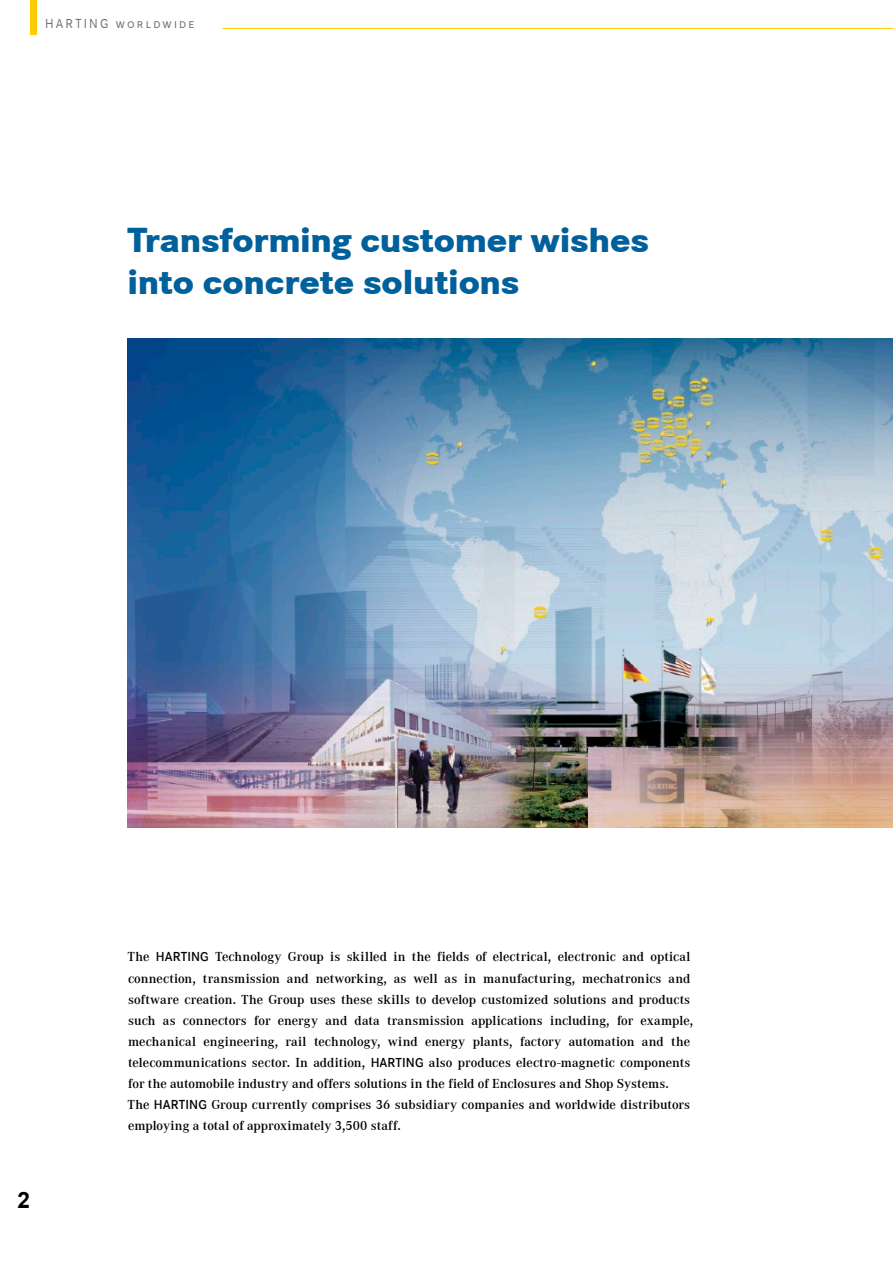
<style>
.page{position:relative;width:893px;height:1263px;background:#fff}
.page>*{position:absolute;margin:0;border:0;box-sizing:border-box;transform-origin:0 0}
.t1{font:800 36px/42px "Corporate S";letter-spacing:-.005em;color:#00609b}
.t2{font:700 22.5px "Arial";color:#000}
.t3{font:600 13.5px/21px "Corporate A";letter-spacing:.005em;color:#000}
.t4{font:13.5px "Corporate SSC";letter-spacing:.16em;color:#6f7172}
.s1{font-family:"Corporate SSC"}
</style>
<div class="page">
<img style="left:128px;top:339px;width:765px;height:489px">
<div style="left:30px;top:0;width:7px;height:34px;background:#fecc00"></div>
<hr style="left:223px;top:28px;width:670px;height:1px;background:#fecc00">
<p class="t4" style="left:45px;top:15px;width:151px">HARTING worldwide</p>
<h1 class="t1" style="left:128px;top:223px;width:523px">Transforming customer wishes into concrete solutions</h1>
<h2 class="t2" style="left:18px;top:1191px;width:14px">2</h2>
<p class="t3" style="left:128px;top:948px;width:567px">The <span class="s1">HARTING</span> Technology Group is skilled in the fields of electrical, electronic and optical connection, transmission and networking, as well as in manufacturing, mechatronics and software creation. The Group uses these skills to develop customized solutions and products such as connectors for energy and data transmission applications including, for example, mechanical engineering, rail technology, wind energy plants, factory automation and the telecommunications sector. In addition, <span class="s1">HARTING</span> also produces electro-magnetic components for the automobile industry and offers solutions in the field of Enclosures and Shop Systems.<br>The <span class="s1">HARTING</span> Group currently comprises 36 subsidiary companies and worldwide distributors employing a total of approximately 3,500 staff.</p>
</div>
